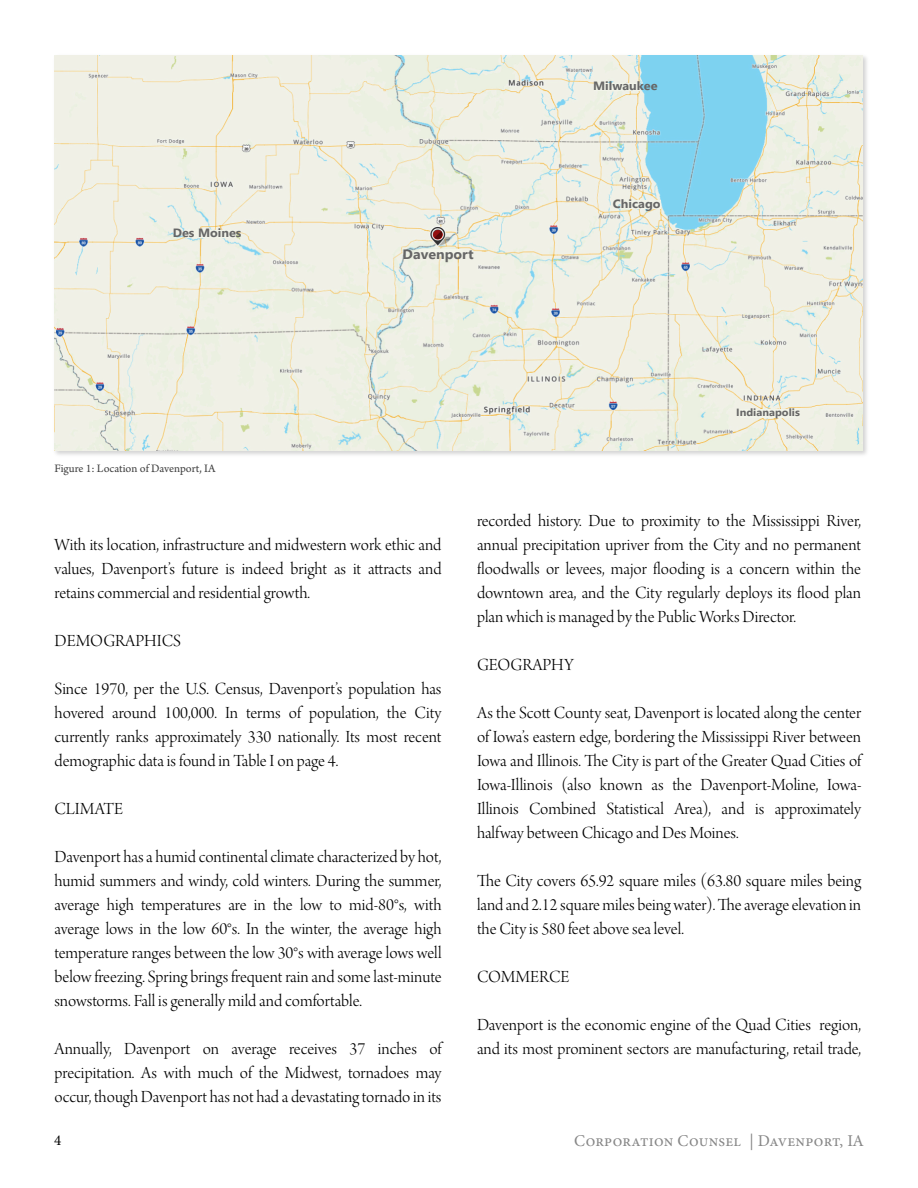
<style>
.page{position:relative;width:918px;height:1188px;background:#fff}
.page>*{position:absolute;margin:0;border:0;box-sizing:border-box;transform-origin:0 0}
.t1{font:18px/24px "Arno Pro Light Display";color:#000;text-align:justify}
.t2{font:16.5px "Minion Pro";letter-spacing:.015em;color:#878787}
.t3{font:15px "Minion Pro";color:#000}
.t4{font:700 13.5px "Leelawadee UI";color:#666;scale:1.06 1}
.t5{font:12px "Arno Pro";color:#404040}
.t6{font:700 12px "Leelawadee UI";color:#666;scale:1.06 1}
.t7{font:700 10.5px "Leelawadee UI";color:#666;scale:1.06 1}
</style>
<div class="page">
<img style="left:54px;top:55px;width:813px;height:400px">
<img style="left:55px;top:56px;width:808px;height:394px">
<div style="left:433px;top:230px;width:10px;height:10px;background:#f00;border-radius:50%;opacity:.82"></div>
<div style="left:418px;top:249px;width:45px;height:8px;background:#f2f4e9;border-radius:2px"></div>
<div style="left:626px;top:201px;width:34px;height:8px;background:#f2f4e9"></div>
<div style="left:740px;top:410px;width:59px;height:8px;background:#f2f4e9"></div>
<div style="left:594px;top:83px;width:46px;height:7px;background:#f2f4e9"></div>
<div style="left:185px;top:230px;width:50px;height:8px;background:#f2f4e9"></div>
<p class="t6" style="left:593px;top:81px;width:62px">Milwaukee</p>
<p class="t6" style="left:173px;top:228px;width:66px">Des Moines</p>
<p class="t5" style="left:55px;top:464px;width:163px">Figure 1: Location of Davenport, IA</p>
<p class="t4" style="left:403px;top:250px;width:69px">Davenport</p>
<p class="t6" style="left:613px;top:199px;width:46px">Chicago</p>
<p class="t7" style="left:736px;top:409px;width:62px">Indianapolis</p>
<p class="t1" style="left:55px;top:535px;width:389px">With its location, infrastructure and midwestern work ethic and values, Davenport’s future is indeed bright as it attracts and retains commercial and residential growth.</p>
<p class="t1" style="left:55px;top:631px;width:128px">DEMOGRAPHICS</p>
<p class="t1" style="left:55px;top:679px;width:389px">Since 1970, per the U.S. Census, Davenport’s population has hovered around 100,000. In terms of population, the City currently ranks approximately 330 nationally. Its most recent demographic data is found in Table I on page 4.</p>
<p class="t1" style="left:55px;top:799px;width:70px">CLIMATE</p>
<p class="t1" style="left:55px;top:847px;width:389px">Davenport has a humid continental climate characterized by hot, humid summers and windy, cold winters. During the summer, average high temperatures are in the low to mid-80°s, with average lows in the low 60°s. In the winter, the average high temperature ranges between the low 30°s with average lows well below freezing. Spring brings frequent rain and some last-minute snowstorms. Fall is generally mild and comfortable.</p>
<p class="t1" style="left:55px;top:1039px;width:389px">Annually, Davenport on average receives 37 inches of precipitation. As with much of the Midwest, tornadoes may occur, though Davenport has not had a devastating tornado in its</p>
<p class="t1" style="left:477px;top:510px;width:386px">recorded history. Due to proximity to the Mississippi River, annual precipitation upriver from the City and no permanent floodwalls or levees, major flooding is a concern within the downtown area, and the City regularly deploys its flood plan plan which is managed by the Public Works Director.</p>
<p class="t1" style="left:477px;top:654px;width:98px">GEOGRAPHY</p>
<p class="t1" style="left:477px;top:702px;width:386px">As the Scott County seat, Davenport is located along the center of Iowa’s eastern edge, bordering the Mississippi River between Iowa and Illinois. The City is part of the Greater Quad Cities of Iowa-Illinois (also known as the Davenport-Moline, Iowa-Illinois Combined Statistical Area), and is approximately halfway between Chicago and Des Moines.</p>
<p class="t1" style="left:477px;top:870px;width:386px">The City covers 65.92 square miles (63.80 square miles being land and 2.12 square miles being water). The average elevation in the City is 580 feet above sea level.</p>
<p class="t1" style="left:477px;top:966px;width:94px">COMMERCE</p>
<p class="t1" style="left:477px;top:1014px;width:386px">Davenport is the economic engine of the Quad Cities region, and its most prominent sectors are manufacturing, retail trade,</p>
<p class="t3" style="left:54px;top:1134px;width:9px">4</p>
<p class="t2" style="left:574px;top:1134px;width:291px">Corporation Counsel | Davenport, IA</p>
</div>
